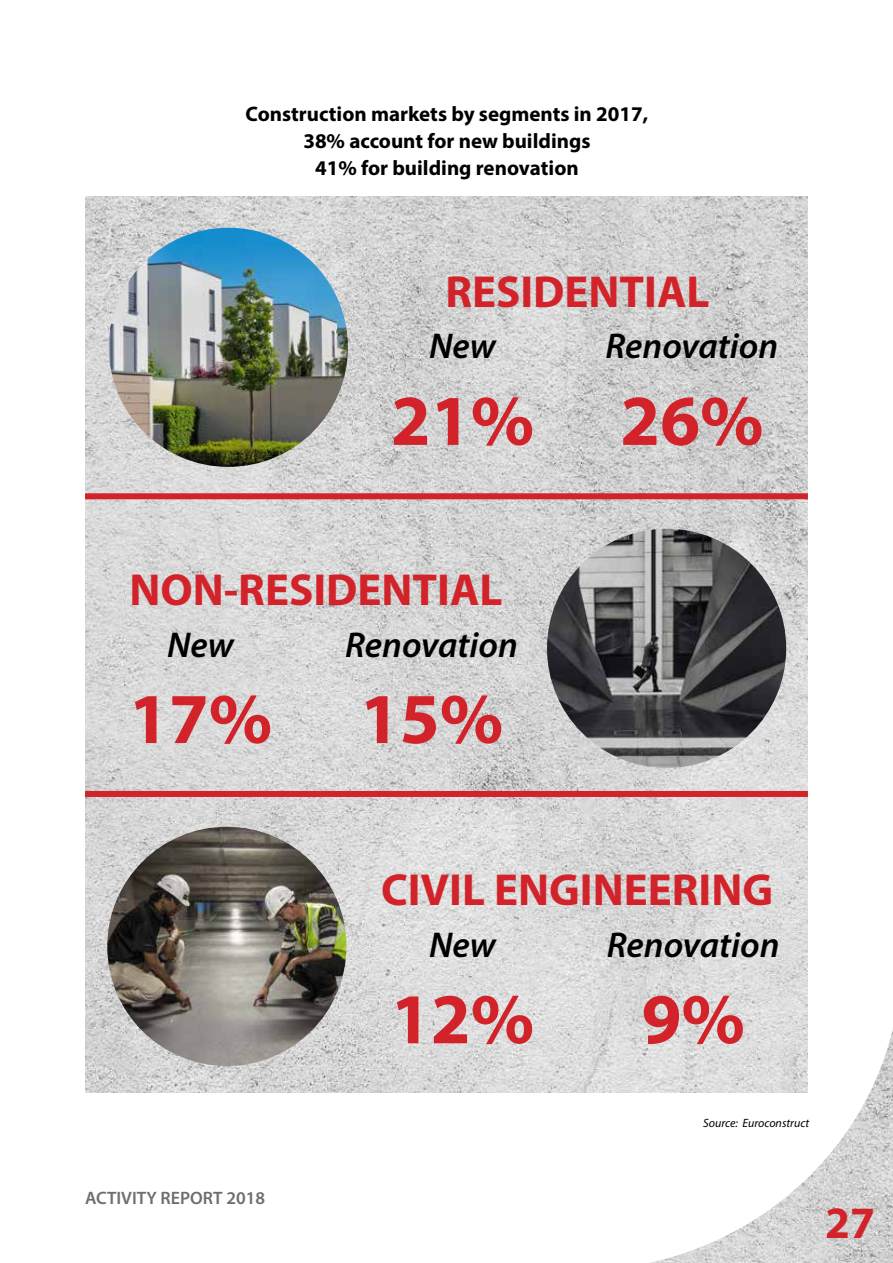
<style>
.page{position:relative;width:893px;height:1263px;background:#fff}
.page>*{position:absolute;margin:0;border:0;box-sizing:border-box;transform-origin:0 0}
.t1{font:700 72px "Myriad Pro";color:#d2232a}
.t2{font:700 45px "Myriad Pro";color:#d2232a}
.t3{font:italic 600 36px "Myriad Pro";color:#000}
.t4{font:700 21px/27px "Myriad Pro";color:#000;text-align:center}
.t5{font:600 18px "Myriad Pro";color:#6d6e71}
.t6{font:italic 12px "Myriad Pro";color:#000}
</style>
<div class="page">
<img style="left:650px;top:1029px;width:243px;height:234px">
<img style="left:85px;top:196px;width:723px;height:897px">
<div style="left:85px;top:493px;width:723px;height:6px;background:#d2232a"></div>
<div style="left:85px;top:791px;width:723px;height:6px;background:#d2232a"></div>
<img style="left:109px;top:228px;width:239px;height:239px;border-radius:120px">
<img style="left:547px;top:529px;width:239px;height:239px;border-radius:120px">
<img style="left:107px;top:827px;width:239px;height:239px;border-radius:120px">
<p class="t4" style="left:246px;top:100px;width:404px">Construction markets by segments in 2017,<br>38% account for new buildings<br>41% for building renovation</p>
<h2 class="t2" style="left:445px;top:262px;width:266px">RESIDENTIAL</h2>
<h3 class="t3" style="left:429px;top:323px;width:68px">New</h3>
<h1 class="t1" style="left:391px;top:374px;width:145px">21%</h1>
<h2 class="t2" style="left:129px;top:560px;width:375px">NON-RESIDENTIAL</h2>
<h3 class="t3" style="left:167px;top:622px;width:68px">New</h3>
<h1 class="t1" style="left:129px;top:672px;width:145px">17%</h1>
<h3 class="t3" style="left:345px;top:622px;width:174px">Renovation</h3>
<h1 class="t1" style="left:360px;top:672px;width:145px">15%</h1>
<h3 class="t3" style="left:606px;top:323px;width:174px">Renovation</h3>
<h1 class="t1" style="left:620px;top:374px;width:145px">26%</h1>
<p class="t5" style="left:85px;top:1187px;width:181px">ACTIVITY REPORT 2018</p>
<h2 class="t2" style="left:381px;top:860px;width:394px">CIVIL ENGINEERING</h2>
<h3 class="t3" style="left:429px;top:922px;width:68px">New</h3>
<h1 class="t1" style="left:391px;top:972px;width:145px">12%</h1>
<h3 class="t3" style="left:607px;top:922px;width:174px">Renovation</h3>
<h1 class="t1" style="left:641px;top:972px;width:105px">9%</h1>
<p class="t6" style="left:703px;top:1116px;width:108px">Source: Euroconstruct</p>
<h2 class="t2" style="left:825px;top:1194px;width:51px">27</h2>
</div>
